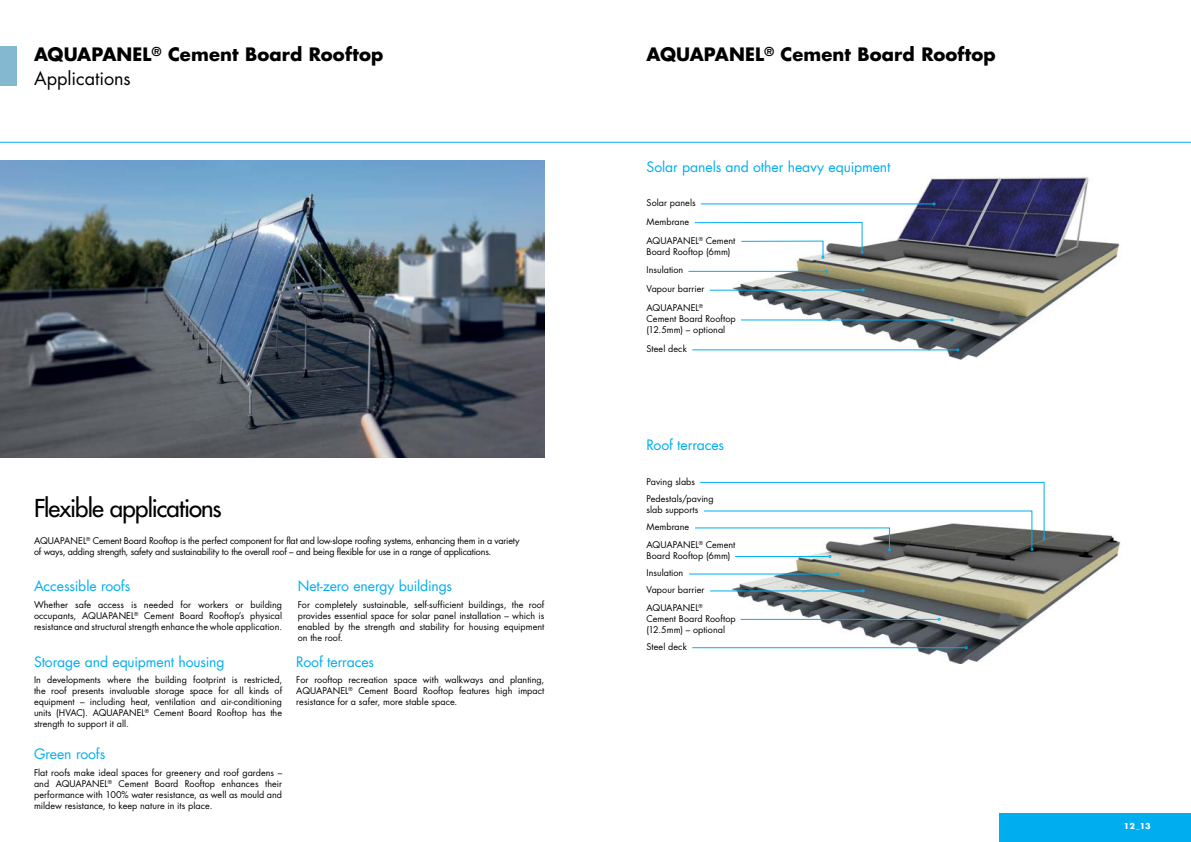
<style>
.page{position:relative;width:1191px;height:842px;background:#fff}
.page>*{position:absolute;margin:0;border:0;box-sizing:border-box;transform-origin:0 0}
.t1{font:500 24px "Futura LT Pro";letter-spacing:-.035em;color:#000}
.t2{font:700 18px/24px "Futura LT Pro";letter-spacing:.005em;color:#000}
.t3{font:14px "Futura LT Pro";letter-spacing:-.005em;color:#00aeef}
.t4{font:9px/11px "Futura LT Pro";color:#000;text-align:justify}
.t5{font:9px/11px "Futura LT Pro";letter-spacing:-.02em;color:#000}
.t6{font:700 8px "Futura LT Pro";color:#fff}
.s1{font-weight:400}
</style>
<div class="page">
<div style="left:0;top:46px;width:17px;height:40px;background:#83b8d0"></div>
<hr style="left:0;top:142px;width:1191px;height:1px;background:#00aeef">
<img style="left:0;top:160px;width:544px;height:298px">
<div style="left:999px;top:814px;width:192px;height:28px;background:#00aeef"></div>
<img style="left:732px;top:176px;width:388px;height:184px">
<hr style="left:692px;top:350px;width:264px;height:1px;background:#00aeef">
<svg style="left:694px;top:222px;width:169px;height:37px"></svg>
<hr style="left:688px;top:271px;width:137px;height:1px;background:#00aeef">
<hr style="left:710px;top:290px;width:152px;height:1px;background:#00aeef">
<hr style="left:701px;top:204px;width:232px;height:1px;background:#00aeef">
<hr style="left:741px;top:320px;width:210px;height:1px;background:#00aeef">
<img style="left:732px;top:530px;width:389px;height:134px">
<hr style="left:692px;top:647px;width:273px;height:1px;background:#00aeef">
<hr style="left:710px;top:591px;width:152px;height:1px;background:#00aeef">
<hr style="left:740px;top:619px;width:198px;height:1px;background:#00aeef">
<hr style="left:689px;top:574px;width:147px;height:1px;background:#00aeef">
<svg style="left:695px;top:482px;width:350px;height:76px"></svg>
<h2 class="t2" style="left:34px;top:41px;width:351px">AQUAPANEL<sup>®</sup> Cement Board Rooftop<br><span class="s1">Applications</span></h2>
<h1 class="t1" style="left:34px;top:491px;width:189px">Flexible applications</h1>
<p class="t5" style="left:34px;top:535px;width:487px">AQUAPANEL<sup>®</sup> Cement Board Rooftop is the perfect component for flat and low-slope roofing systems, enhancing them in a variety of ways, adding strength, safety and sustainability to the overall roof – and being flexible for use in a range of applications.</p>
<h3 class="t3" style="left:34px;top:577px;width:98px">Accessible roofs</h3>
<p class="t4" style="left:34px;top:599px;width:250px">Whether safe access is needed for workers or building occupants, AQUAPANEL<sup>®</sup> Cement Board Rooftop’s physical resistance and structural strength enhance the whole application.</p>
<h3 class="t3" style="left:298px;top:577px;width:156px">Net-zero energy buildings</h3>
<p class="t4" style="left:298px;top:599px;width:248px">For completely sustainable, self-sufficient buildings, the roof provides essential space for solar panel installation – which is enabled by the strength and stability for housing equipment on the roof.</p>
<h3 class="t3" style="left:296px;top:652px;width:79px">Roof terraces</h3>
<p class="t4" style="left:296px;top:674px;width:250px">For rooftop recreation space with walkways and planting, AQUAPANEL<sup>®</sup> Cement Board Rooftop features high impact resistance for a safer, more stable space.</p>
<h3 class="t3" style="left:34px;top:652px;width:192px">Storage and equipment housing</h3>
<p class="t4" style="left:34px;top:674px;width:250px">In developments where the building footprint is restricted, the roof presents invaluable storage space for all kinds of equipment – including heat, ventilation and air-conditioning units (HVAC). AQUAPANEL<sup>®</sup> Cement Board Rooftop has the strength to support it all.</p>
<h3 class="t3" style="left:34px;top:744px;width:73px">Green roofs</h3>
<p class="t4" style="left:34px;top:767px;width:250px">Flat roofs make ideal spaces for greenery and roof gardens – and AQUAPANEL<sup>®</sup> Cement Board Rooftop enhances their performance with 100% water resistance, as well as mould and mildew resistance, to keep nature in its place.</p>
<h2 class="t2" style="left:646px;top:41px;width:351px">AQUAPANEL<sup>®</sup> Cement Board Rooftop</h2>
<h3 class="t3" style="left:646px;top:157px;width:245px">Solar panels and other heavy equipment</h3>
<p class="t4" style="left:646px;top:197px;width:51px">Solar panels</p>
<p class="t4" style="left:646px;top:235px;width:90px">AQUAPANEL<sup>®</sup> Cement<br>Board Rooftop (6mm)</p>
<p class="t4" style="left:646px;top:216px;width:44px">Membrane</p>
<p class="t4" style="left:646px;top:265px;width:38px">Insulation</p>
<p class="t4" style="left:646px;top:302px;width:91px;text-align:left">AQUAPANEL<sup>®<br></sup>Cement Board Rooftop (12.5mm) – optional</p>
<p class="t4" style="left:646px;top:283px;width:59px">Vapour barrier</p>
<p class="t4" style="left:646px;top:343px;width:42px">Steel deck</p>
<h3 class="t3" style="left:646px;top:436px;width:79px">Roof terraces</h3>
<p class="t4" style="left:646px;top:476px;width:50px">Paving slabs</p>
<p class="t4" style="left:646px;top:493px;width:69px">Pedestals/paving slab supports</p>
<p class="t4" style="left:646px;top:521px;width:44px">Membrane</p>
<p class="t4" style="left:646px;top:539px;width:90px">AQUAPANEL<sup>®</sup> Cement<br>Board Rooftop (6mm)</p>
<p class="t4" style="left:646px;top:567px;width:38px">Insulation</p>
<p class="t4" style="left:646px;top:602px;width:91px;text-align:left">AQUAPANEL<sup>®<br></sup>Cement Board Rooftop (12.5mm) – optional</p>
<p class="t4" style="left:646px;top:584px;width:59px">Vapour barrier</p>
<p class="t4" style="left:646px;top:641px;width:42px">Steel deck</p>
<p class="t6" style="left:1124px;top:819px;width:28px">12_13</p>
</div>
